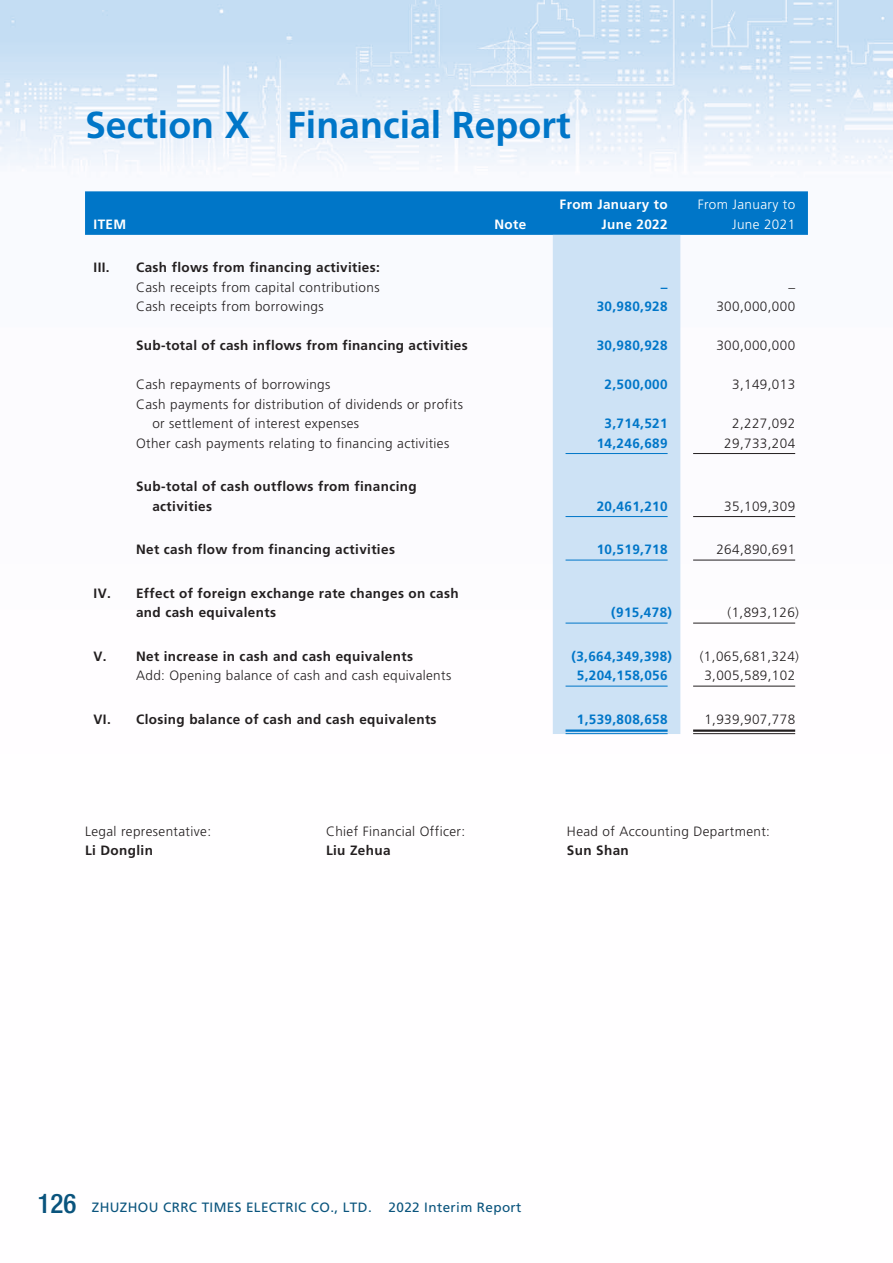
<style>
.page{position:relative;width:893px;height:1263px;background:#fff}
.page>*{position:absolute;margin:0;border:0;box-sizing:border-box;transform-origin:0 0}
.t1{font:700 37.5px "Frutiger LT Std";color:#0076c8}
._50_Table_Body{font:300 13.5px/19.5px "Frutiger LT Std";letter-spacing:.03em;color:#231f20}
._50_Table_Body-2{font:700 13.5px/19.5px "Frutiger LT Std";letter-spacing:.03em;color:#231f20}
._50_Table_Body-3{font:700 13.5px "Frutiger LT Std";letter-spacing:.03em;color:#0076c8}
.t2{font:13.5px "Frutiger LT Std";letter-spacing:.03em;color:#0a547d}
._50_Table_Body-4{font:700 13.5px/19.5px "Frutiger LT Std";letter-spacing:.03em;color:#fff;text-align:right}
._50_Table_Body-5{font:300 13.5px/19.5px "Frutiger LT Std";letter-spacing:.03em;color:#fff;text-align:right}
.s1{font-family:"Helvetica Neue LT Std";font-weight:500;font-stretch:condensed;font-size:27px}
</style>
<div class="page">
<img style="left:0;top:0;width:893px;height:735px">
<div style="left:85px;top:191px;width:723px;height:44px;background:#0076c8"></div>
<div style="left:553px;top:235px;width:127px;height:499px;background:#cde2f5"></div>
<hr style="left:566px;top:453px;width:102px;height:1px;background:#0076c8">
<hr style="left:693px;top:453px;width:102px;height:1px;background:#231f20">
<hr style="left:566px;top:516px;width:102px;height:1px;background:#0076c8">
<hr style="left:693px;top:516px;width:102px;height:1px;background:#231f20">
<hr style="left:566px;top:560px;width:102px;height:1px;background:#0076c8">
<hr style="left:693px;top:560px;width:102px;height:1px;background:#231f20">
<hr style="left:566px;top:623px;width:102px;height:1px;background:#0076c8">
<hr style="left:693px;top:623px;width:102px;height:1px;background:#231f20">
<hr style="left:566px;top:686px;width:102px;height:1px;background:#0076c8">
<hr style="left:693px;top:686px;width:102px;height:1px;background:#231f20">
<hr style="left:566px;top:729px;width:102px;height:3px;background:#0076c8">
<hr style="left:566px;top:733px;width:102px;height:1px;background:#0076c8">
<hr style="left:693px;top:729px;width:102px;height:3px;background:#231f20">
<hr style="left:693px;top:733px;width:102px;height:1px;background:#231f20">
<h1 class="t1" style="left:85px;top:103px;width:487px">Section X Financial Report</h1>
<p class="_50_Table_Body-4" style="left:94px;top:214px;width:34px">ITEM</p>
<p class="_50_Table_Body-4" style="left:494px;top:214px;width:33px">Note</p>
<p class="_50_Table_Body-4" style="left:560px;top:195px;width:110px">From January to<br>June 2022</p>
<p class="_50_Table_Body-5" style="left:698px;top:195px;width:99px">From January to<br>June 2021</p>
<p class="_50_Table_Body-2" style="left:94px;top:258px;width:18px">III.</p>
<p class="_50_Table_Body-2" style="left:136px;top:258px;width:245px">Cash flows from financing activities:</p>
<p class="_50_Table_Body" style="left:136px;top:277px;width:245px">Cash receipts from capital contributions</p>
<p class="_50_Table_Body-3" style="left:661px;top:279px;width:8px">–</p>
<p class="_50_Table_Body" style="left:788px;top:277px;width:8px">–</p>
<p class="_50_Table_Body" style="left:136px;top:297px;width:189px">Cash receipts from borrowings</p>
<p class="_50_Table_Body-3" style="left:597px;top:299px;width:72px">30,980,928</p>
<p class="_50_Table_Body" style="left:716px;top:297px;width:80px">300,000,000</p>
<p class="_50_Table_Body-2" style="left:136px;top:336px;width:333px">Sub-total of cash inflows from financing activities</p>
<p class="_50_Table_Body-3" style="left:597px;top:338px;width:72px">30,980,928</p>
<p class="_50_Table_Body" style="left:716px;top:336px;width:80px">300,000,000</p>
<p class="_50_Table_Body" style="left:136px;top:375px;width:196px">Cash repayments of borrowings</p>
<p class="_50_Table_Body-3" style="left:605px;top:377px;width:65px">2,500,000</p>
<p class="_50_Table_Body" style="left:732px;top:375px;width:65px">3,149,013</p>
<p class="_50_Table_Body" style="left:152px;top:394px;width:312px;text-indent:-16px">Cash payments for distribution of dividends or profits or settlement of interest expenses</p>
<p class="_50_Table_Body-3" style="left:605px;top:416px;width:65px">3,714,521</p>
<p class="_50_Table_Body" style="left:732px;top:414px;width:65px">2,227,092</p>
<p class="_50_Table_Body" style="left:136px;top:433px;width:315px">Other cash payments relating to financing activities</p>
<p class="_50_Table_Body-3" style="left:597px;top:435px;width:72px">14,246,689</p>
<p class="_50_Table_Body" style="left:724px;top:433px;width:72px">29,733,204</p>
<p class="_50_Table_Body-2" style="left:152px;top:477px;width:266px;text-indent:-16px">Sub-total of cash outflows from financing activities</p>
<p class="_50_Table_Body-3" style="left:597px;top:498px;width:72px">20,461,210</p>
<p class="_50_Table_Body" style="left:724px;top:496px;width:72px">35,109,309</p>
<p class="_50_Table_Body-2" style="left:136px;top:540px;width:260px">Net cash flow from financing activities</p>
<p class="_50_Table_Body-3" style="left:597px;top:542px;width:72px">10,519,718</p>
<p class="_50_Table_Body" style="left:716px;top:540px;width:80px">264,890,691</p>
<p class="_50_Table_Body-2" style="left:136px;top:583px;width:324px;text-indent:-43px">IV. Effect of foreign exchange rate changes on cash and cash equivalents</p>
<p class="_50_Table_Body-3" style="left:611px;top:605px;width:62px">(915,478)</p>
<p class="_50_Table_Body" style="left:728px;top:603px;width:73px">(1,893,126)</p>
<p class="_50_Table_Body-2" style="left:94px;top:646px;width:321px">V. Net increase in cash and cash equivalents</p>
<p class="_50_Table_Body-3" style="left:571px;top:648px;width:102px">(3,664,349,398)</p>
<p class="_50_Table_Body" style="left:700px;top:646px;width:101px">(1,065,681,324)</p>
<p class="_50_Table_Body" style="left:136px;top:666px;width:317px">Add: Opening balance of cash and cash equivalents</p>
<p class="_50_Table_Body-3" style="left:577px;top:668px;width:92px">5,204,158,056</p>
<p class="_50_Table_Body" style="left:704px;top:666px;width:92px">3,005,589,102</p>
<p class="_50_Table_Body-2" style="left:94px;top:709px;width:345px">VI. Closing balance of cash and cash equivalents</p>
<p class="_50_Table_Body-3" style="left:577px;top:711px;width:92px">1,539,808,658</p>
<p class="_50_Table_Body" style="left:704px;top:709px;width:92px">1,939,907,778</p>
<p class="_50_Table_Body" style="left:85px;top:822px;width:128px">Legal representative:</p>
<p class="_50_Table_Body" style="left:326px;top:822px;width:141px">Chief Financial Officer:</p>
<p class="_50_Table_Body" style="left:567px;top:822px;width:204px">Head of Accounting Department:</p>
<p class="_50_Table_Body-2" style="left:85px;top:841px;width:69px">Li Donglin</p>
<p class="_50_Table_Body-2" style="left:326px;top:841px;width:66px">Liu Zehua</p>
<p class="_50_Table_Body-2" style="left:567px;top:841px;width:63px">Sun Shan</p>
<p class="t2" style="left:38px;top:1199px;width:336px"><span class="s1">126</span> ZHUZHOU CRRC TIMES ELECTRIC CO., LTD.</p>
<p class="t2" style="left:389px;top:1199px;width:134px">2022 Interim Report</p>
</div>
